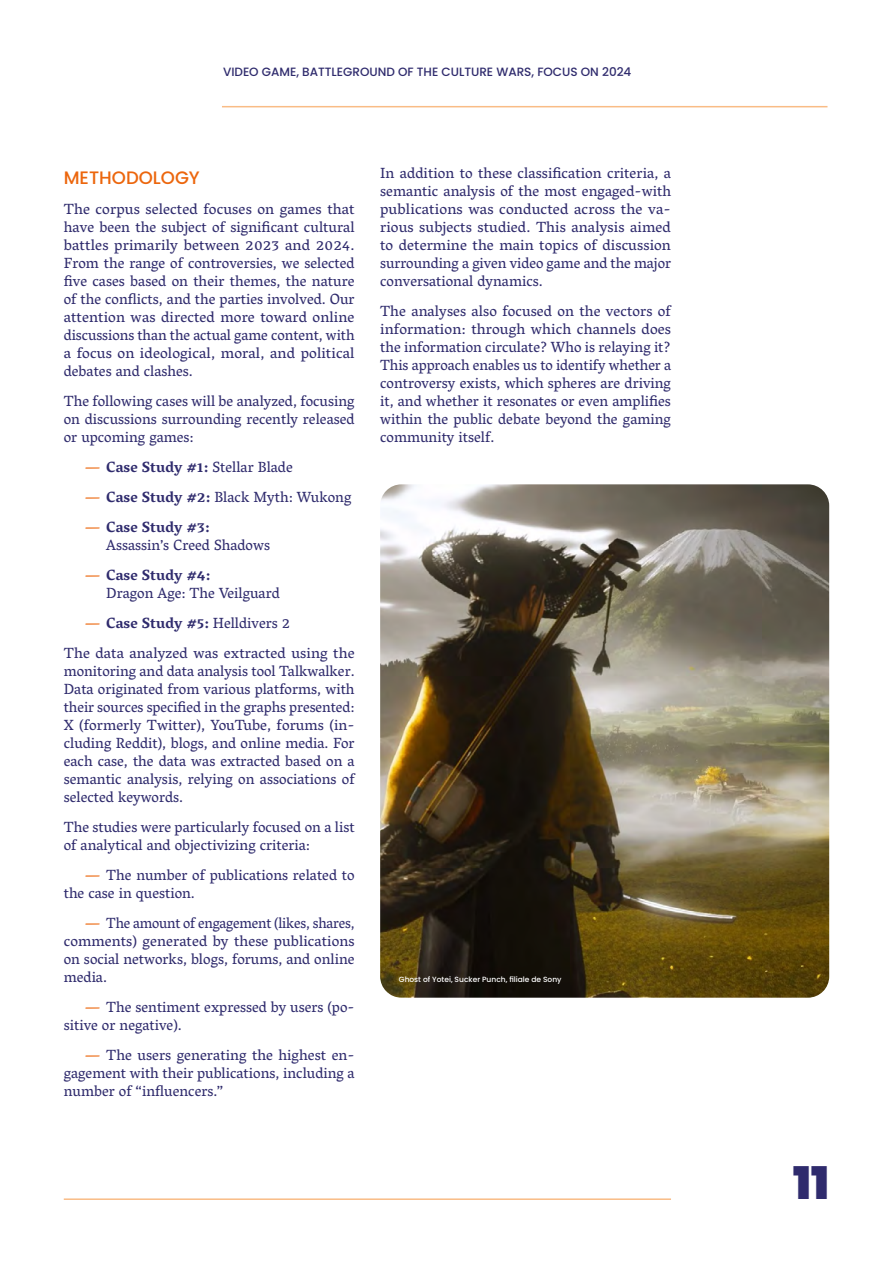
<style>
.page{position:relative;width:893px;height:1263px;background:#fff}
.page>*{position:absolute;margin:0;border:0;box-sizing:border-box;transform-origin:0 0}
.t1{font:900 45px "Poppins";color:#2f2b6d}
.t2{font:500 18px "Poppins";color:#ec660d}
.t3{font:15px/18px "Vesper Libre";color:#2f2b6d;text-align:justify}
.t4{font:15px/18px "Vesper Libre";color:#2f2b6d;text-align:justify;scale:.96 1}
.t5{font:700 15px "Vesper Libre";color:#2f2b6d}
.t6{font:500 12px "Poppins";color:#2f2b6d}
.t7{font:500 7.5px "Poppins";color:#fff}
.s1{font-weight:400;color:#ec660d}
.s2{font-weight:400}
.s3{color:#ec660d}
.s4{font-weight:700}
</style>
<div class="page">
<hr style="left:64px;top:1198px;width:607px;height:2px;background:#f9bc86">
<hr style="left:222px;top:106px;width:605px;height:1px;background:#f9bc86">
<img style="left:380px;top:484px;width:449px;height:514px">
<p class="t6" style="left:223px;top:65px;width:410px">VIDEO GAME, BATTLEGROUND OF THE CULTURE WARS, FOCUS ON 2024</p>
<p class="t2" style="left:64px;top:168px;width:138px">METHODOLOGY</p>
<p class="t3" style="left:64px;top:200px;width:292px">The corpus selected focuses on games that have been the subject of significant cultural battles primarily between 2023 and 2024.<br>From the range of controversies, we selected five cases based on their themes, the nature of the conflicts, and the parties involved. Our attention was directed more toward online discussions than the actual game content, with a focus on ideological, moral, and political debates and clashes.</p>
<p class="t3" style="left:64px;top:392px;width:292px">The following cases will be analyzed, focusing on discussions surrounding recently released or upcoming games:</p>
<p class="t5" style="left:85px;top:458px;width:209px"><span class="s1">—</span> Case Study #1: <span class="s2">Stellar Blade</span></p>
<p class="t3" style="left:85px;top:488px;width:268px"><span class="s3">—</span> <span class="s4">Case Study #2:</span> Black Myth: Wukong</p>
<p class="t3" style="left:106px;top:518px;width:165px;text-indent:-21px"><span class="s3">—</span> <span class="s4">Case Study #3:<br></span>Assassin’s Creed Shadows</p>
<p class="t3" style="left:106px;top:566px;width:175px;text-indent:-21px"><span class="s3">—</span> <span class="s4">Case Study #4:<br></span>Dragon Age: The Veilguard</p>
<p class="t3" style="left:64px;top:608px;width:292px;line-height:30px;text-indent:21px"><span class="s3">—</span> <span class="s4">Case Study #5:</span> Helldivers 2<br>The data analyzed was extracted using the</p>
<p class="t3" style="left:64px;top:662px;width:292px">monitoring and data analysis tool Talkwalker.<br>Data originated from various platforms, with their sources specified in the graphs presented:<br>X (formerly Twitter), YouTube, forums (in&shy;cluding Reddit), blogs, and online media. For each case, the data was extracted based on a semantic analysis, relying on associations of selected keywords.</p>
<p class="t3" style="left:64px;top:818px;width:292px">The studies were particularly focused on a list of analytical and objectivizing criteria:</p>
<p class="t3" style="left:64px;top:866px;width:292px;text-indent:21px"><span class="s3">—</span> The number of publications related to the case in question.</p>
<p class="t4" style="left:64px;top:914px;width:305px;text-indent:21px"><span class="s3">—</span> The amount of engagement (likes, shares, comments) generated by these publications on social networks, blogs, forums, and online media.</p>
<p class="t3" style="left:64px;top:998px;width:292px;text-indent:21px"><span class="s3">—</span> The sentiment expressed by users (po&shy;sitive or negative).</p>
<p class="t3" style="left:64px;top:1046px;width:292px;text-indent:21px"><span class="s3">—</span> The users generating the highest en&shy;gagement with their publications, including a number of “influencers.”</p>
<p class="t3" style="left:380px;top:164px;width:292px">In addition to these classification criteria, a semantic analysis of the most engaged-with publications was conducted across the va&shy;rious subjects studied. This analysis aimed to determine the main topics of discussion surrounding a given video game and the major conversational dynamics.</p>
<p class="t3" style="left:380px;top:302px;width:292px">The analyses also focused on the vectors of information: through which channels does the information circulate? Who is relaying it?<br>This approach enables us to identify whether a controversy exists, which spheres are driving it, and whether it resonates or even amplifies within the public debate beyond the gaming community itself.</p>
<p class="t7" style="left:399px;top:975px;width:164px">Ghost of Yotei, Sucker Punch, filiale de Sony</p>
<h1 class="t1" style="left:793px;top:1157px;width:37px">11</h1>
</div>
